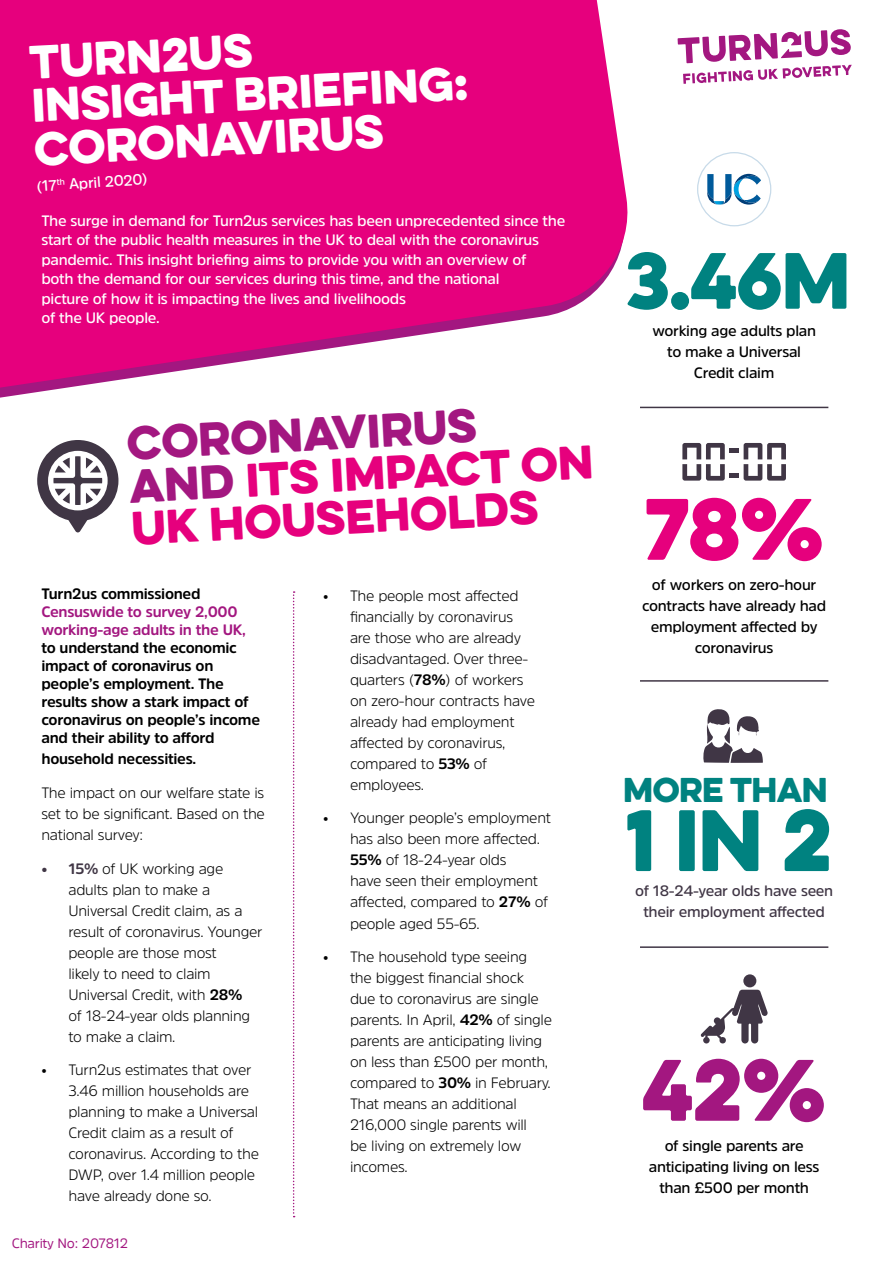
<style>
.page{position:relative;width:893px;height:1263px;background:#fff}
.page>*{position:absolute;margin:0;border:0;box-sizing:border-box;transform-origin:0 0}
.t1{font:78px "Eveleth Clean";color:#008280}
.t2{font:78px "Eveleth Clean";color:#a31780}
.t3{font:78px "Eveleth Clean";color:#e6007d}
.t4{font:71.4px "Eveleth Clean";color:#008280}
.t5{font:42.3px/42.6px "Eveleth Clean";color:#e6007d}
.t6{font:42.15px/43.5px "Eveleth Clean";color:#fff}
.t7{font:30.9px "Eveleth Clean";letter-spacing:-.02em;color:#008280}
.t8{font:300 15px/21px "Amsi Pro";letter-spacing:-.02em;color:#000}
.t9{font:600 15px/19.5px "Amsi Pro";letter-spacing:-.02em;color:#fff}
.t10{font:700 15px/18px "Amsi Pro";letter-spacing:-.02em;color:#000}
.t11{font:600 15px/21px "Amsi Pro";letter-spacing:-.02em;color:#000;text-align:center}
.t12{font:700 15px/18px "Amsi Pro";letter-spacing:-.02em;color:#a31780}
.t13{font:600 15px/21px "Amsi Pro";letter-spacing:-.02em;color:#403645;text-align:center}
.t14{font:13.5px "Amsi Pro";letter-spacing:-.02em;color:#a31780}
.s1{color:#a31780}
.s2{font-weight:700;color:#403645}
.s3{font-weight:700}
</style>
<div class="page">
<svg style="left:703px;top:709px;width:60px;height:54px"></svg>
<svg style="left:0;top:0;width:628px;height:398px;fill:#e6007d"></svg>
<svg style="left:293px;top:591px;width:2px;height:626px"></svg>
<div style="left:697px;top:152px;width:74px;height:74px;border:1px solid #005a9b;border-radius:50%"></div>
<svg style="left:707px;top:174px;width:54px;height:31px"></svg>
<svg style="left:701px;top:990px;width:67px;height:54px"></svg>
<div style="left:743px;top:974px;width:13px;height:13px;background:#403645;border-radius:50%"></div>
<svg style="left:744px;top:443px;width:42px;height:38px"></svg>
<svg style="left:682px;top:443px;width:43px;height:38px"></svg>
<hr style="left:729px;top:448px;width:10px;height:4px;background:#403645">
<div style="left:729px;top:473px;width:10px;height:5px;background:#403645"></div>
<hr style="left:640px;top:407px;width:188px;height:1px;background:#403645">
<hr style="left:640px;top:680px;width:188px;height:2px;background:#403645">
<hr style="left:640px;top:946px;width:188px;height:2px;background:#403645">
<svg style="left:37px;top:440px;width:81px;height:92px"></svg>
<svg style="left:678px;top:29px;width:174px;height:55px"></svg>
<h3 class="t6" style="left:28px;top:39px;width:438px;rotate:-3deg">Turn2us<br>Insight Briefing: coronavirus</h3>
<p class="t9" style="left:36px;top:176px;width:113px;rotate:-4deg">(17<sup>th</sup> April 2020)</p>
<p class="t9" style="left:41px;top:210px;width:525px">The surge in demand for Turn2us services has been unprecedented since the start of the public health measures in the UK to deal with the coronavirus pandemic. This insight briefing aims to provide you with an overview of<br>both the demand for our services during this time, and the national<br>picture of how it is impacting the lives and livelihoods<br>of the UK people.</p>
<h3 class="t5" style="left:126px;top:421px;width:466px;rotate:-3deg"><span class="s1">Coronavirus and</span> its impact on<br>UK households</h3>
<p class="t10" style="left:41px;top:584px;width:161px">Turn2us commissioned</p>
<p class="t12" style="left:41px;top:602px;width:206px">Censuswide to survey 2,000 working-age adults in the UK,</p>
<p class="t10" style="left:41px;top:638px;width:220px">to understand the economic impact of coronavirus on people’s employment. The results show a stark impact of coronavirus on people’s income and their ability to afford</p>
<p class="t10" style="left:41px;top:749px;width:156px">household necessities.</p>
<p class="t8" style="left:41px;top:782px;width:225px;text-align:justify">The impact on our welfare state is set to be significant. Based on the national survey:</p>
<p class="t8" style="left:68px;top:857px;width:196px;text-indent:-27px"><span class="s2">• 15%</span> of UK working age adults plan to make a<br>Universal Credit claim, as a result of coronavirus. Younger people are those most<br>likely to need to claim<br>Universal Credit, with <span class="s3">28%<br></span>of 18-24-year olds planning to make a claim.</p>
<p class="t8" style="left:68px;top:1059px;width:192px;text-indent:-27px">• Turn2us estimates that over<br>3.46 million households are planning to make a Universal<br>Credit claim as a result of coronavirus. According to the<br>DWP, over 1.4 million people have already done so.</p>
<p class="t14" style="left:12px;top:1234px;width:118px">Charity No: 207812</p>
<p class="t8" style="left:350px;top:584px;width:187px;text-indent:-27px">• The people most affected financially by coronavirus are those who are already disadvantaged. Over three&shy;quarters (<span class="s3">78%</span>) of workers on zero-hour contracts have already had employment affected by coronavirus, compared to <span class="s3">53%</span> of employees.</p>
<p class="t8" style="left:350px;top:807px;width:202px;text-indent:-27px">• Younger people’s employment has also been more affected.<br><span class="s3">55%</span> of 18-24-year olds<br>have seen their employment affected, compared to <span class="s3">27%</span> of people aged 55-65.</p>
<p class="t8" style="left:350px;top:946px;width:204px;text-indent:-27px">• The household type seeing the biggest financial shock due to coronavirus are single parents. In April, <span class="s3">42%</span> of single parents are anticipating living on less than £500 per month, compared to <span class="s3">30%</span> in February.<br>That means an additional<br>216,000 single parents will<br>be living on extremely low incomes.</p>
<h2 class="t4" style="left:625px;top:226px;width:227px">3.46M</h2>
<p class="t11" style="left:652px;top:320px;width:165px">working age adults plan to make a Universal<br>Credit claim</p>
<h1 class="t3" style="left:644px;top:469px;width:182px">78%</h1>
<p class="t11" style="left:642px;top:574px;width:186px">of workers on zero-hour contracts have already had employment affected by coronavirus</p>
<h3 class="t7" style="left:623px;top:766px;width:206px">MORE THAN</h3>
<h1 class="t1" style="left:625px;top:780px;width:209px">1 in 2</h1>
<p class="t13" style="left:635px;top:879px;width:200px">of 18-24-year olds have seen their employment affected</p>
<h1 class="t2" style="left:642px;top:1030px;width:186px">42%</h1>
<p class="t11" style="left:649px;top:1134px;width:172px">of single parents are anticipating living on less than £500 per month</p>
</div>
